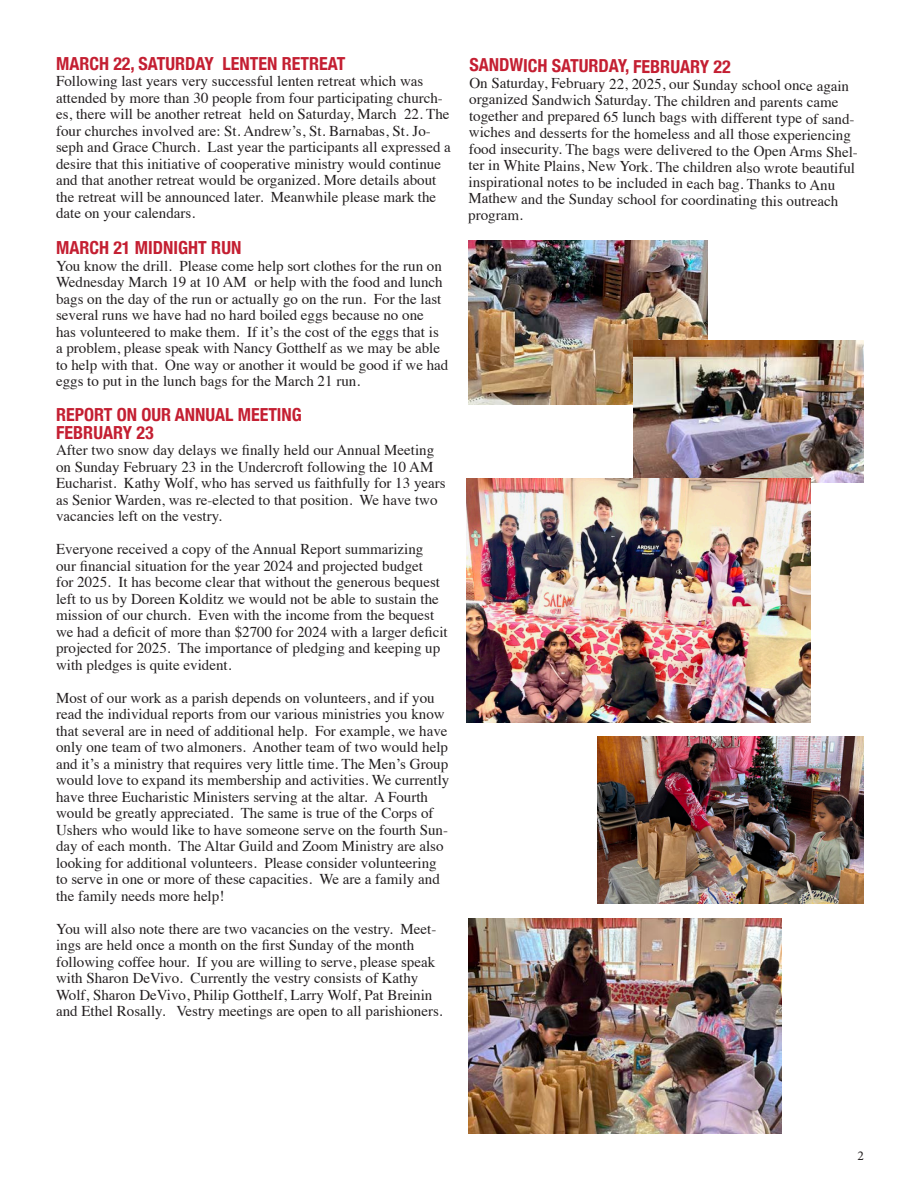
<style>
.page{position:relative;width:918px;height:1188px;background:#fff}
.page>*{position:absolute;margin:0;border:0;box-sizing:border-box;transform-origin:0 0}
.t1{font:700 condensed 18px/18px "Helvetica Neue";color:#c41f32}
.t2{font:15px/16.5px "Times";color:#231f20}
.t3{font:13.5px "Minion Pro";color:#231f20}
</style>
<div class="page">
<img style="left:468px;top:240px;width:239px;height:164px">
<img style="left:634px;top:340px;width:230px;height:143px">
<img style="left:597px;top:736px;width:267px;height:167px">
<img style="left:468px;top:918px;width:313px;height:216px">
<img style="left:466px;top:478px;width:344px;height:245px">
<p class="t1" style="left:56px;top:53px;width:291px">MARCH 22, SATURDAY LENTEN RETREAT</p>
<p class="t2" style="left:56px;top:72px;width:396px">Following last years very successful lenten retreat which was attended by more than 30 people from four participating church&shy;es, there will be another retreat held on Saturday, March 22. The four churches involved are: St. Andrew’s, St. Barnabas, St. Jo&shy;seph and Grace Church. Last year the participants all expressed a desire that this initiative of cooperative ministry would continue and that another retreat would be organized. More details about the retreat will be announced later. Meanwhile please mark the date on your calendars.</p>
<p class="t1" style="left:56px;top:238px;width:187px">MARCH 21 MIDNIGHT RUN</p>
<p class="t2" style="left:56px;top:256px;width:394px">You know the drill. Please come help sort clothes for the run on Wednesday March 19 at 10 AM or help with the food and lunch bags on the day of the run or actually go on the run. For the last several runs we have had no hard boiled eggs because no one<br>has volunteered to make them. If it’s the cost of the eggs that is a problem, please speak with Nancy Gotthelf as we may be able to help with that. One way or another it would be good if we had eggs to put in the lunch bags for the March 21 run.</p>
<p class="t1" style="left:56px;top:404px;width:247px">REPORT ON OUR ANNUAL MEETING<br>FEBRUARY 23</p>
<p class="t2" style="left:56px;top:441px;width:391px">After two snow day delays we finally held our Annual Meeting on Sunday February 23 in the Undercroft following the 10 AM Eucharist. Kathy Wolf, who has served us faithfully for 13 years as Senior Warden, was re-elected to that position. We have two vacancies left on the vestry.</p>
<p class="t2" style="left:56px;top:540px;width:393px">Everyone received a copy of the Annual Report summarizing<br>our financial situation for the year 2024 and projected budget<br>for 2025. It has become clear that without the generous bequest left to us by Doreen Kolditz we would not be able to sustain the mission of our church. Even with the income from the bequest we had a deficit of more than $2700 for 2024 with a larger deficit projected for 2025. The importance of pledging and keeping up with pledges is quite evident.</p>
<p class="t2" style="left:56px;top:688px;width:395px">Most of our work as a parish depends on volunteers, and if you read the individual reports from our various ministries you know that several are in need of additional help. For example, we have only one team of two almoners. Another team of two would help and it’s a ministry that requires very little time. The Men’s Group would love to expand its membership and activities. We currently have three Eucharistic Ministers serving at the altar. A Fourth would be greatly appreciated. The same is true of the Corps of Ushers who would like to have someone serve on the fourth Sun&shy;day of each month. The Altar Guild and Zoom Ministry are also looking for additional volunteers. Please consider volunteering to serve in one or more of these capacities. We are a family and the family needs more help!</p>
<p class="t2" style="left:56px;top:919px;width:388px">You will also note there are two vacancies on the vestry. Meet&shy;ings are held once a month on the first Sunday of the month following coffee hour. If you are willing to serve, please speak with Sharon DeVivo. Currently the vestry consists of Kathy Wolf, Sharon DeVivo, Philip Gotthelf, Larry Wolf, Pat Breinin and Ethel Rosally. Vestry meetings are open to all parishioners.</p>
<p class="t1" style="left:470px;top:56px;width:263px">SANDWICH SATURDAY, FEBRUARY 22</p>
<p class="t2" style="left:470px;top:71px;width:394px;rotate:1deg">On Saturday, February 22, 2025, our Sunday school once again organized Sandwich Saturday. The children and parents came together and prepared 65 lunch bags with different type of sand&shy;wiches and desserts for the homeless and all those experiencing food insecurity. The bags were delivered to the Open Arms Shel&shy;ter in White Plains, New York. The children also wrote beautiful inspirational notes to be included in each bag. Thanks to Anu Mathew and the Sunday school for coordinating this outreach</p>
<p class="t2" style="left:468px;top:205px;width:56px;rotate:1deg">program.</p>
<p class="t3" style="left:858px;top:1147px;width:8px">2</p>
</div>
